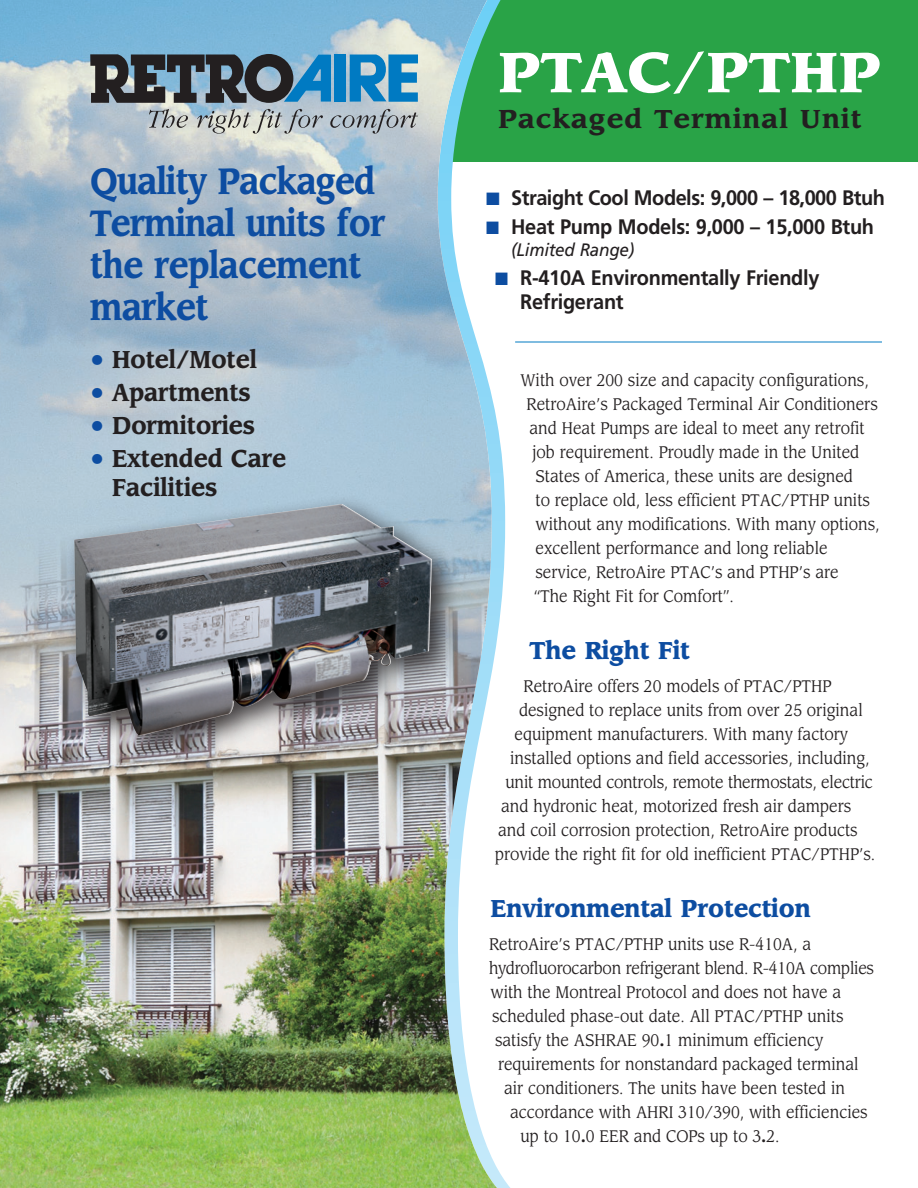
<style>
.page{position:relative;width:918px;height:1188px;background:#fff}
.page>*{position:absolute;margin:0;border:0;box-sizing:border-box;transform-origin:0 0}
.t1{font:900 55.5px "Leawood";letter-spacing:.01em;color:#fff}
.t2{font:700 36px/42px "Leawood";letter-spacing:-.02em;color:#0d4da1;scale:.85 1}
.t3{font:700 25.5px "Leawood";letter-spacing:.05em;color:#231f20}
.t4{font:700 24px/28.5px "Leawood";color:#231f20;scale:.9 1}
.t5{font:900 24px "Leawood";color:#0d4da1;scale:.9 1}
.t6{font:700 21px/24px "Frutiger";letter-spacing:-.015em;color:#231f20;scale:.95 1}
.t7{font:italic 18px "Frutiger";letter-spacing:-.015em;color:#231f20;scale:.95 1}
.t8{font:16.5px "Leawood";color:#231f20;scale:.9 1}
.s1{font-size:28.5px;color:#0d4da1}
.s2{font-weight:500}
.s3{color:#0d4da1}
.s4{font-weight:700}
</style>
<div class="page">
<div style="left:0;top:0;width:918px;height:162px;background:#29a347"></div>
<hr style="left:515px;top:342px;width:367px;height:1px;background:#007bc3">
<img style="left:0;top:0;width:497px;height:1188px">
<svg style="left:149px;top:109px;width:39px;height:19px"></svg>
<svg style="left:197px;top:109px;width:126px;height:25px;background:#b1b8b8"></svg>
<svg style="left:330px;top:109px;width:88px;height:25px;background:#a5aeb6"></svg>
<div style="left:335px;top:55px;width:11px;height:47px;background:#007ac2"></div>
<svg style="left:90px;top:54px;width:241px;height:49px;background:#4a5f6e"></svg>
<svg style="left:350px;top:55px;width:68px;height:47px;background:#3d95c7"></svg>
<div style="left:64px;top:494px;width:397px;height:270px;background:#231f20;opacity:.85"></div>
<img style="left:74px;top:504px;width:358px;height:232px">
<p class="t2" style="left:90px;top:161px;width:349px">Quality Packaged<br>Terminal units for the replacement market</p>
<p class="t4" style="left:90px;top:346px;width:187px"><span class="s1">•</span> Hotel/Motel</p>
<p class="t4" style="left:90px;top:379px;width:180px"><span class="s1">•</span> Apartments</p>
<p class="t4" style="left:90px;top:412px;width:185px"><span class="s1">•</span> Dormitories</p>
<p class="t4" style="left:112px;top:445px;width:195px;text-indent:-22px"><span class="s1">•</span> Extended Care<br>Facilities</p>
<p class="t1" style="left:498px;top:39px;width:384px">PTAC<span class="s2">/</span>PTHP</p>
<p class="t3" style="left:498px;top:103px;width:365px">Packaged Terminal Unit</p>
<p class="t6" style="left:486px;top:186px;width:421px"><span class="s3">■</span> Straight Cool Models: 9,000 – 18,000 Btuh</p>
<p class="t6" style="left:486px;top:214px;width:410px"><span class="s3">■</span> Heat Pump Models: 9,000 – 15,000 Btuh</p>
<p class="t7" style="left:511px;top:240px;width:131px">(Limited Range)</p>
<p class="t6" style="left:520px;top:265px;width:316px;text-indent:-25px"><span class="s3">■</span> R-410A Environmentally Friendly<br>Refrigerant</p>
<p class="t8" style="left:520px;top:371px;width:388px">With over 200 size and capacity configurations,</p>
<p class="t8" style="left:526px;top:395px;width:392px">RetroAire’s Packaged Terminal Air Conditioners</p>
<p class="t8" style="left:530px;top:419px;width:374px">and Heat Pumps are ideal to meet any retrofit</p>
<p class="t8" style="left:532px;top:443px;width:365px">job requirement. Proudly made in the United</p>
<p class="t8" style="left:536px;top:467px;width:354px">States of America, these units are designed</p>
<p class="t8" style="left:536px;top:491px;width:373px">to replace old, less efficient PTAC/PTHP units</p>
<p class="t8" style="left:536px;top:515px;width:384px">without any modifications. With many options,</p>
<p class="t8" style="left:536px;top:539px;width:326px">excellent performance and long reliable</p>
<p class="t8" style="left:536px;top:563px;width:338px">service, RetroAire PTAC’s and PTHP’s are</p>
<p class="t8" style="left:534px;top:587px;width:223px">“The Right Fit for Comfort”.</p>
<p class="t5" style="left:530px;top:636px;width:180px">The Right Fit</p>
<p class="t8" style="left:524px;top:677px;width:344px">RetroAire offers 20 models of PTAC/PTHP</p>
<p class="t8" style="left:519px;top:701px;width:383px">designed to replace units from over 25 original</p>
<p class="t8" style="left:514px;top:725px;width:372px">equipment manufacturers. With many factory</p>
<p class="t8" style="left:510px;top:749px;width:401px">installed options and field accessories, including,</p>
<p class="t8" style="left:506px;top:773px;width:410px">unit mounted controls, remote thermostats, electric</p>
<p class="t8" style="left:501px;top:797px;width:391px">and hydronic heat, motorized fresh air dampers</p>
<p class="t8" style="left:498px;top:821px;width:401px">and coil corrosion protection, RetroAire products</p>
<p class="t8" style="left:495px;top:845px;width:424px">provide the right fit for old inefficient PTAC/PTHP’s.</p>
<p class="t5" style="left:490px;top:894px;width:358px">Environmental Protection</p>
<p class="t8" style="left:489px;top:935px;width:360px">RetroAire’s PTAC/PTHP units use R-410A, a</p>
<p class="t8" style="left:489px;top:959px;width:429px">hydrofluorocarbon refrigerant blend. R-410A complies</p>
<p class="t8" style="left:490px;top:983px;width:391px">with the Montreal Protocol and does not have a</p>
<p class="t8" style="left:492px;top:1007px;width:392px">scheduled phase-out date. All PTAC/PTHP units</p>
<p class="t8" style="left:495px;top:1031px;width:366px">satisfy the ASHRAE 90<span class="s4">.</span>1 minimum efficiency</p>
<p class="t8" style="left:498px;top:1055px;width:402px">requirements for nonstandard packaged terminal</p>
<p class="t8" style="left:504px;top:1079px;width:380px">air conditioners. The units have been tested in</p>
<p class="t8" style="left:510px;top:1103px;width:399px">accordance with AHRI 310/390, with efficiencies</p>
<p class="t8" style="left:521px;top:1127px;width:289px">up to 10<span class="s4">.</span>0 EER and COPs up to 3<span class="s4">.</span>2.</p>
</div>
